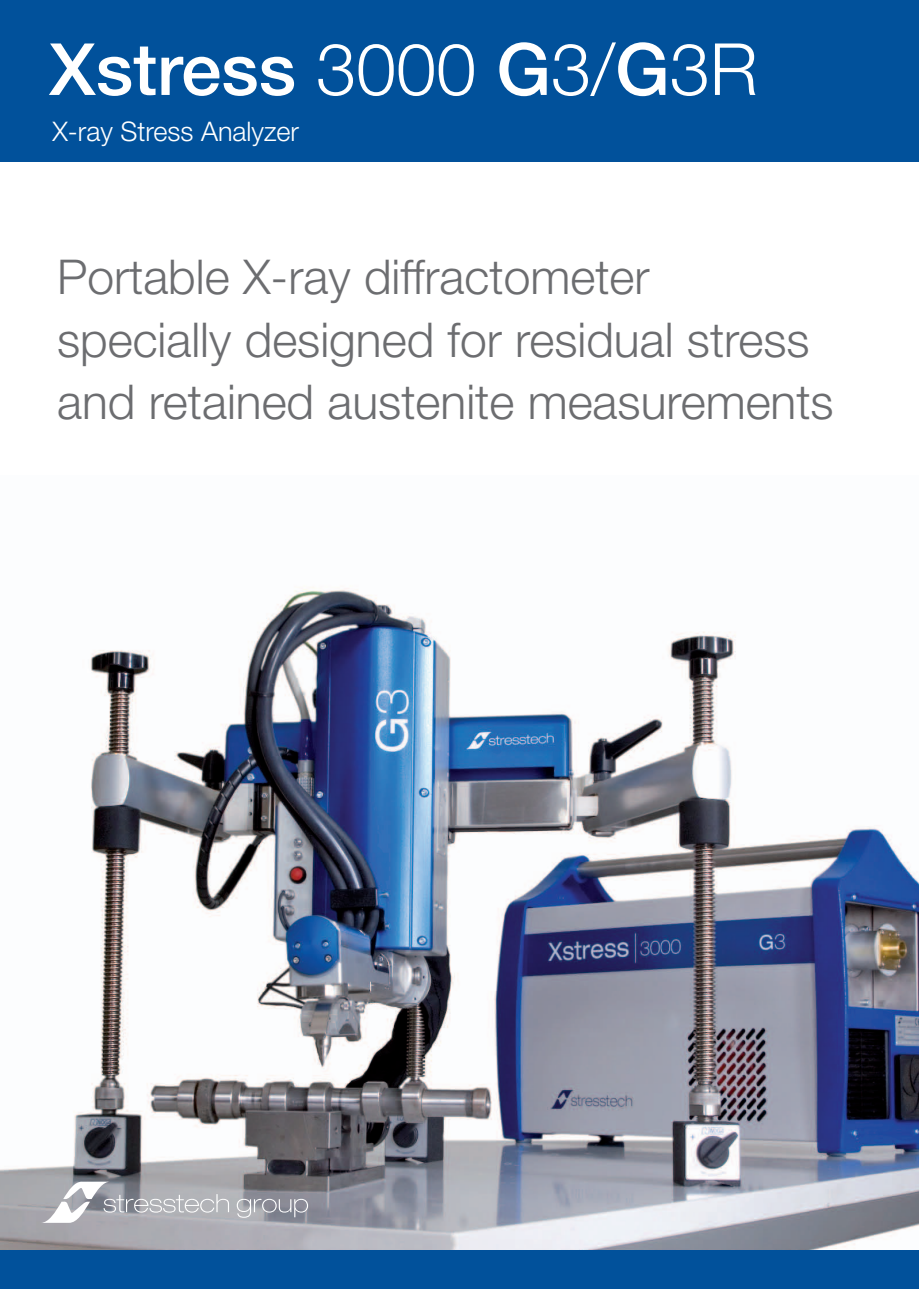
<style>
.page{position:relative;width:919px;height:1289px;background:#fff}
.page>*{position:absolute;margin:0;border:0;box-sizing:border-box;transform-origin:0 0}
.t1{font:500 72px "Helvetica Neue LT";color:#fff}
.t2{font:300 48px/62.4px "Helvetica Neue LT";color:#6c6d70}
.t3{font:300 27px "Helvetica Neue LT";color:#fff}
.s1{font-weight:300}
</style>
<div class="page">
<img style="left:0;top:587px;width:918px;height:663px">
<svg style="left:237px;top:1198px;width:71px;height:19px"></svg>
<svg style="left:41px;top:1181px;width:188px;height:41px;background:#b3b4b9"></svg>
<div style="left:0;top:0;width:918px;height:162px;background:#01519b"></div>
<div style="left:0;top:1250px;width:918px;height:38px;background:#01519b"></div>
<h1 class="t1" style="left:49px;top:26px;width:710px">Xstress <span class="s1">3000</span> G<span class="s1">3/</span>G<span class="s1">3R</span></h1>
<p class="t3" style="left:52px;top:115px;width:248px">X-ray Stress Analyzer</p>
<p class="t2" style="left:57px;top:245px;width:778px">Portable X-ray diffractometer specially designed for residual stress and retained austenite measurements</p>
</div>
